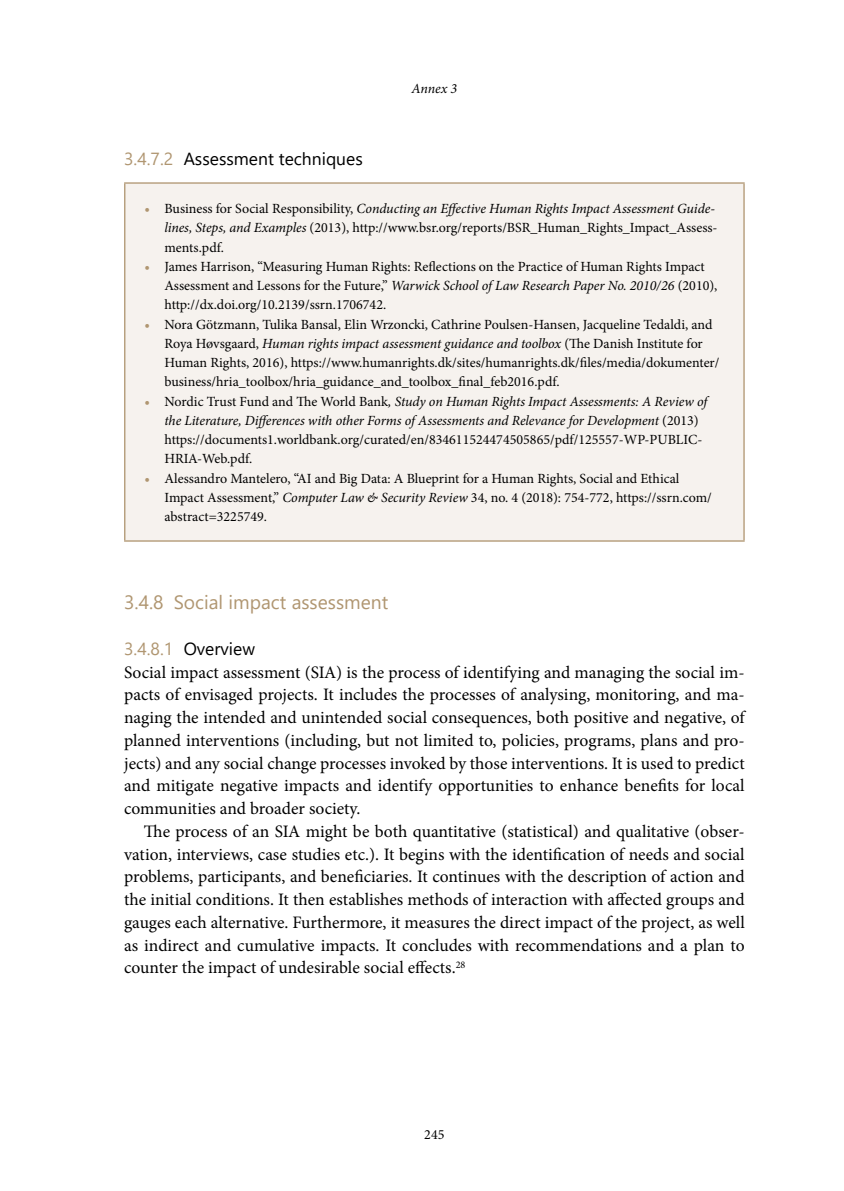
<style>
.page{position:relative;width:844px;height:1191px;background:#fff}
.page>*{position:absolute;margin:0;border:0;box-sizing:border-box;transform-origin:0 0}
.t1{font:19.25px "Segoe UI";color:#b09671}
.t2{font:17.5px/22.8px "Minion Pro";color:#000;text-align:justify}
.t3{font:17.5px "Segoe UI";color:#000}
.t4{font:14px/19.2px "Minion Pro";color:#000}
.t5{font:italic 14px "Minion Pro";color:#000}
.s1{color:#b09671}
.s2{font-weight:700;color:#b09671}
.s3{font-style:italic}
</style>
<div class="page">
<div style="left:125px;top:183px;width:618px;height:358px;background:#f6f2ee"></div>
<hr style="left:124px;top:182px;width:620px;height:2px;background:#b09671">
<hr style="left:124px;top:184px;width:1px;height:356px;background:#b09671">
<hr style="left:743px;top:184px;width:1px;height:356px;background:#b09671">
<hr style="left:124px;top:540px;width:620px;height:1px;background:#b09671">
<p class="t5" style="left:411px;top:79px;width:47px">Annex 3</p>
<p class="t3" style="left:124px;top:143px;width:240px"><span class="s1">3.4.7.2</span> Assessment techniques</p>
<p class="t4" style="left:164px;top:199px;width:554px;text-indent:-20px"><span class="s2">•</span> Business for Social Responsibility, <span class="s3">Conducting an Effective Human Rights Impact Assessment Guide&shy;lines, Steps, and Examples</span> (2013), http://www.bsr.org/reports/BSR_Human_Rights_Impact_Assess&shy;ments.pdf.</p>
<p class="t4" style="left:164px;top:257px;width:554px;text-indent:-20px"><span class="s2">•</span> James Harrison, “Measuring Human Rights: Reflections on the Practice of Human Rights Impact<br>Assessment and Lessons for the Future,” <span class="s3">Warwick School of Law Research Paper No. 2010/26</span> (2010), http://dx.doi.org/10.2139/ssrn.1706742.</p>
<p class="t4" style="left:164px;top:314px;width:556px;text-indent:-20px"><span class="s2">•</span> Nora Götzmann, Tulika Bansal, Elin Wrzoncki, Cathrine Poulsen-Hansen, Jacqueline Tedaldi, and Roya Høvsgaard, <span class="s3">Human rights impact assessment guidance and toolbox</span> (The Danish Institute for Human Rights, 2016), https://www.humanrights.dk/sites/humanrights.dk/files/media/dokumenter/ business/hria_toolbox/hria_guidance_and_toolbox_final_feb2016.pdf.</p>
<p class="t4" style="left:164px;top:391px;width:544px;text-indent:-20px"><span class="s2">•</span> Nordic Trust Fund and The World Bank<span class="s3">, Study on Human Rights Impact Assessments: A Review of the Literature, Differences with other Forms of Assessments and Relevance for Development</span> (2013) https://documents1.worldbank.org/curated/en/834611524474505865/pdf/125557-WP-PUBLIC-HRIA-Web.pdf.</p>
<p class="t4" style="left:164px;top:468px;width:548px;text-indent:-20px"><span class="s2">•</span> Alessandro Mantelero, “AI and Big Data: A Blueprint for a Human Rights, Social and Ethical<br>Impact Assessment,” <span class="s3">Computer Law &amp; Security Review</span> 34, no. 4 (2018): 754-772, https://ssrn.com/ abstract=3225749.</p>
<h1 class="t1" style="left:124px;top:584px;width:266px">3.4.8 Social impact assessment</h1>
<p class="t3" style="left:124px;top:632px;width:132px"><span class="s1">3.4.8.1</span> Overview</p>
<p class="t2" style="left:124px;top:660px;width:622px">Social impact assessment (SIA) is the process of identifying and managing the social im&shy;pacts of envisaged projects. It includes the processes of analysing, monitoring, and ma&shy;naging the intended and unintended social consequences, both positive and negative, of planned interventions (including, but not limited to, policies, programs, plans and pro&shy;jects) and any social change processes invoked by those interventions. It is used to predict and mitigate negative impacts and identify opportunities to enhance benefits for local communities and broader society.</p>
<p class="t2" style="left:124px;top:820px;width:622px;text-indent:20px">The process of an SIA might be both quantitative (statistical) and qualitative (obser&shy;vation, interviews, case studies etc.). It begins with the identification of needs and social problems, participants, and beneficiaries. It continues with the description of action and the initial conditions. It then establishes methods of interaction with affected groups and gauges each alternative. Furthermore, it measures the direct impact of the project, as well as indirect and cumulative impacts. It concludes with recommendations and a plan to counter the impact of undesirable social effects.<sup>28</sup></p>
<p class="t4" style="left:424px;top:1125px;width:22px">245</p>
</div>
